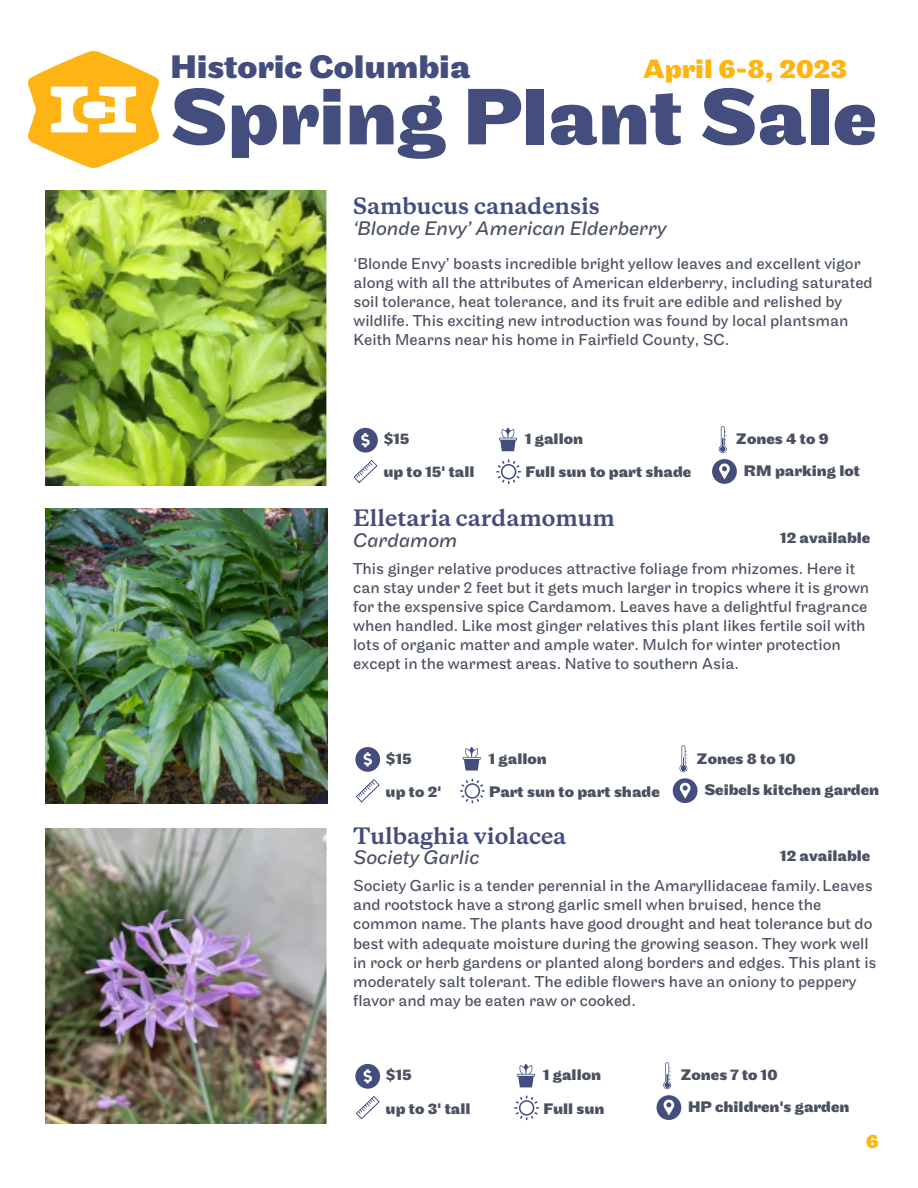
<style>
.page{position:relative;width:918px;height:1188px;background:#fff}
.page>*{position:absolute;margin:0;border:0;box-sizing:border-box;transform-origin:0 0}
.t1{font:700 83.25px "Maple";color:#434d7e}
.t2{font:700 33.9px "Maple";color:#434d7e}
.t3{font:700 27.75px "Maple";color:#ffb50b}
.t4{font:700 21.15px "Galaxie Copernicus";color:#434d7e}
.t5{font:italic 20.4px "Maple";color:#4a5160}
.t6{font:700 20.25px "Maple";color:#ffb50b}
.t7{font:16.5px/19.2px "Maple";color:#4a5160}
.t8{font:700 15.9px/33.2px "Maple";color:#4a5160}
</style>
<div class="page">
<img style="left:45px;top:191px;width:282px;height:295px">
<img style="left:45px;top:508px;width:282px;height:295px">
<img style="left:45px;top:829px;width:282px;height:294px">
<svg style="left:353px;top:428px;width:25px;height:25px"></svg>
<svg style="left:496px;top:459px;width:25px;height:25px"></svg>
<svg style="left:719px;top:426px;width:8px;height:27px"></svg>
<svg style="left:353px;top:460px;width:25px;height:23px"></svg>
<svg style="left:499px;top:428px;width:18px;height:23px"></svg>
<svg style="left:712px;top:459px;width:25px;height:25px"></svg>
<svg style="left:355px;top:747px;width:25px;height:25px"></svg>
<svg style="left:460px;top:779px;width:25px;height:24px"></svg>
<svg style="left:680px;top:745px;width:7px;height:27px"></svg>
<svg style="left:355px;top:779px;width:25px;height:24px"></svg>
<svg style="left:463px;top:747px;width:18px;height:24px"></svg>
<svg style="left:673px;top:778px;width:25px;height:25px"></svg>
<svg style="left:355px;top:1064px;width:25px;height:25px"></svg>
<svg style="left:514px;top:1096px;width:25px;height:24px"></svg>
<svg style="left:663px;top:1062px;width:8px;height:27px"></svg>
<svg style="left:356px;top:1096px;width:24px;height:24px"></svg>
<svg style="left:517px;top:1064px;width:18px;height:23px"></svg>
<svg style="left:657px;top:1095px;width:24px;height:25px"></svg>
<img style="left:28px;top:51px;width:131px;height:116px">
<h2 class="t2" style="left:170px;top:53px;width:301px">Historic Columbia</h2>
<h3 class="t3" style="left:643px;top:57px;width:206px">April 6-8, 2023</h3>
<h1 class="t1" style="left:170px;top:82px;width:708px">Spring Plant Sale</h1>
<p class="t4" style="left:353px;top:196px;width:248px">Sambucus canadensis</p>
<p class="t5" style="left:353px;top:219px;width:315px">‘Blonde Envy’ American Elderberry</p>
<p class="t7" style="left:353px;top:255px;width:521px">‘Blonde Envy’ boasts incredible bright yellow leaves and excellent vigor along with all the attributes of American elderberry, including saturated soil tolerance, heat tolerance, and its fruit are edible and relished by wildlife. This exciting new introduction was found by local plantsman Keith Mearns near his home in Fairfield County, SC.</p>
<p class="t8" style="left:383px;top:424px;width:28px">$15</p>
<p class="t8" style="left:736px;top:424px;width:94px">Zones 4 to 9</p>
<p class="t8" style="left:525px;top:424px;width:60px">1 gallon</p>
<p class="t8" style="left:383px;top:457px;width:93px">up to 15' tall</p>
<p class="t8" style="left:525px;top:457px;width:167px">Full sun to part shade</p>
<p class="t4" style="left:353px;top:508px;width:263px">Elletaria cardamomum</p>
<p class="t5" style="left:353px;top:531px;width:106px">Cardamom</p>
<p class="t8" style="left:744px;top:455px;width:118px">RM parking lot</p>
<p class="t8" style="left:780px;top:523px;width:91px">12 available</p>
<p class="t7" style="left:353px;top:560px;width:518px">This ginger relative produces attractive foliage from rhizomes. Here it can stay under 2 feet but it gets much larger in tropics where it is grown for the exspensive spice Cardamom. Leaves have a delightful fragrance when handled. Like most ginger relatives this plant likes fertile soil with lots of organic matter and ample water. Mulch for winter protection except in the warmest areas. Native to southern Asia.</p>
<p class="t8" style="left:386px;top:743px;width:28px">$15</p>
<p class="t8" style="left:697px;top:743px;width:101px">Zones 8 to 10</p>
<p class="t8" style="left:489px;top:743px;width:172px">1 gallon<br>Part sun to part shade</p>
<p class="t8" style="left:704px;top:774px;width:176px">Seibels kitchen garden</p>
<p class="t8" style="left:386px;top:776px;width:57px">up to 2'</p>
<p class="t4" style="left:353px;top:826px;width:215px">Tulbaghia violacea</p>
<p class="t5" style="left:353px;top:849px;width:128px">Society Garlic</p>
<p class="t8" style="left:780px;top:840px;width:91px">12 available</p>
<p class="t7" style="left:353px;top:877px;width:525px">Society Garlic is a tender perennial in the Amaryllidaceae family.Leaves and rootstock have a strong garlic smell when bruised, hence the common name. The plants have good drought and heat tolerance but do best with adequate moisture during the growing season. They work well in rock or herb gardens or planted along borders and edges. This plant is moderately salt tolerant. The edible flowers have an oniony to peppery flavor and may be eaten raw or cooked.</p>
<p class="t8" style="left:386px;top:1060px;width:28px">$15</p>
<p class="t8" style="left:680px;top:1060px;width:99px">Zones 7 to 10</p>
<p class="t8" style="left:543px;top:1060px;width:60px">1 gallon</p>
<p class="t8" style="left:386px;top:1093px;width:86px">up to 3' tall</p>
<p class="t8" style="left:543px;top:1093px;width:63px">Full sun</p>
<p class="t8" style="left:688px;top:1091px;width:163px">HP children's garden</p>
<p class="t6" style="left:866px;top:1132px;width:14px">6</p>
</div>
